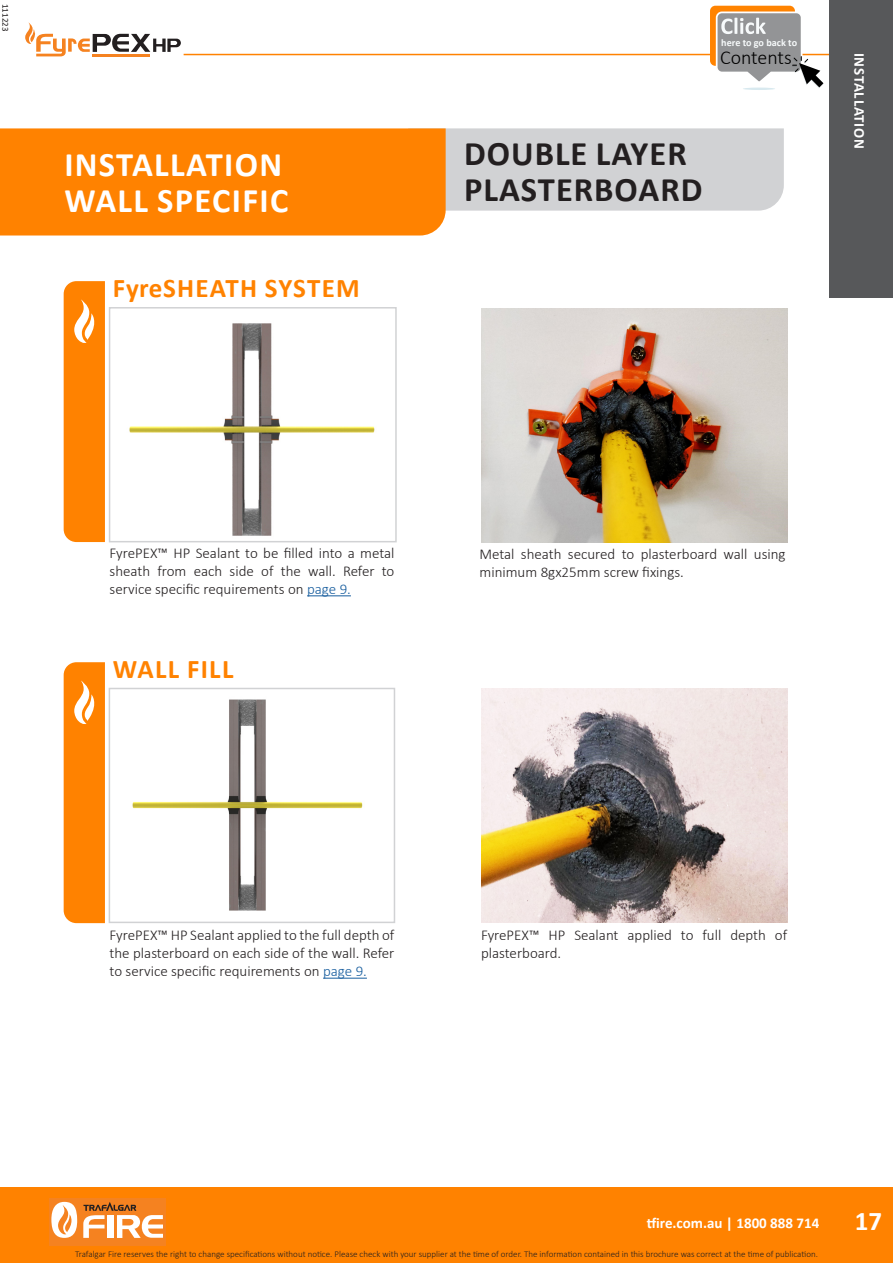
<style>
.page{position:relative;width:893px;height:1263px;background:#fff}
.page>*{position:absolute;margin:0;border:0;box-sizing:border-box;transform-origin:0 0}
.t1{font:700 34.5px "Calibri";letter-spacing:.04em;color:#fff}
.t2{font:700 34.5px/36px "Calibri";letter-spacing:.03em;color:#231f20}
.t3{font:700 27px "Calibri";letter-spacing:.045em;color:#ff8200}
.t4{font:700 27px "Calibri";color:#fff}
.t5{font:300 19.95px "Calibri";color:#000}
.t6{font:300 15px/18px "Calibri";color:#231f20;text-align:justify}
.t7{font:700 15px "Calibri";color:#fff}
.t8{font:700 15px "Calibri";letter-spacing:.045em;color:#fff}
.t9{font:700 10.2px "Calibri";color:#f7fafb}
.t10{font:300 9px "Calibri";color:#231f20}
.t11{font:9px "Calibri";color:#231f20}
.s1{color:#175d9e}
</style>
<div class="page">
<svg style="left:25px;top:22px;width:156px;height:34px"></svg>
<hr style="left:92px;top:54px;width:58px;height:2px;background:#f58220">
<img style="left:481px;top:308px;width:306px;height:234px">
<div style="left:446px;top:128px;width:338px;height:83px;background:#d1d2d4"></div>
<div style="left:0;top:128px;width:446px;height:107px;background:#ff8200"></div>
<img style="left:129px;top:323px;width:246px;height:213px">
<div style="left:109px;top:307px;width:288px;height:235px;border:2px solid #d1d2d4"></div>
<img style="left:132px;top:699px;width:231px;height:212px">
<div style="left:109px;top:688px;width:286px;height:235px;border:2px solid #d1d2d4"></div>
<img style="left:481px;top:688px;width:306px;height:234px">
<svg style="left:64px;top:281px;width:41px;height:261px;background:#ff870b"></svg>
<svg style="left:64px;top:662px;width:41px;height:261px;background:#ff870b"></svg>
<div style="left:0;top:1187px;width:893px;height:76px;background:#ff8200"></div>
<div style="left:50px;top:1197px;width:116px;height:48px;background:#f58220"></div>
<svg style="left:83px;top:1202px;width:80px;height:36px"></svg>
<svg style="left:51px;top:1202px;width:26px;height:36px"></svg>
<hr style="left:184px;top:54px;width:645px;height:1px;background:#ff8200">
<hr style="left:743px;top:88px;width:32px;height:2px;background:#d8e9ef;border-radius:50%">
<svg style="left:710px;top:6px;width:113px;height:82px"></svg>
<hr style="left:307px;top:595px;width:44px;height:1px;background:#175d9e">
<div style="left:829px;top:0;width:64px;height:298px;background:#57585a"></div>
<hr style="left:323px;top:978px;width:44px;height:1px;background:#175d9e">
<p class="t11" style="left:12px;top:4px;width:29px;rotate:90deg">111223</p>
<p class="t1" style="left:64px;top:140px;width:219px">INSTALLATION</p>
<p class="t1" style="left:64px;top:176px;width:226px">WALL SPECIFIC</p>
<p class="t3" style="left:113px;top:269px;width:248px">FyreSHEATH SYSTEM</p>
<p class="t9" style="left:721px;top:35px;width:77px">here to go back to</p>
<h3 class="t5" style="left:720px;top:45px;width:73px">Contents</h3>
<p class="t2" style="left:464px;top:135px;width:240px">DOUBLE LAYER<br>PLASTERBOARD</p>
<p class="t8" style="left:870px;top:53px;width:98px;rotate:90deg">INSTALLATION</p>
<p class="t6" style="left:110px;top:544px;width:286px">FyrePEX™ HP Sealant to be filled into a metal sheath from each side of the wall. Refer to service specific requirements on <span class="s1">page 9.</span></p>
<p class="t6" style="left:479px;top:545px;width:308px">Metal sheath secured to plasterboard wall using minimum 8gx25mm screw fixings.</p>
<p class="t3" style="left:113px;top:650px;width:122px">WALL FILL</p>
<p class="t6" style="left:110px;top:926px;width:286px">FyrePEX™ HP Sealant applied to the full depth of the plasterboard on each side of the wall. Refer to service specific requirements on <span class="s1">page 9.</span></p>
<p class="t6" style="left:481px;top:926px;width:308px">FyrePEX™ HP Sealant applied to full depth of plasterboard.</p>
<p class="t7" style="left:647px;top:1212px;width:174px">tfire.com.au | 1800 888 714</p>
<h2 class="t4" style="left:855px;top:1202px;width:29px">17</h2>
<p class="t10" style="left:75px;top:1249px;width:744px">Trafalgar Fire reserves the right to change specifications without notice. Please check with your supplier at the time of order. The information contained in this brochure was correct at the time of publication.</p>
</div>
